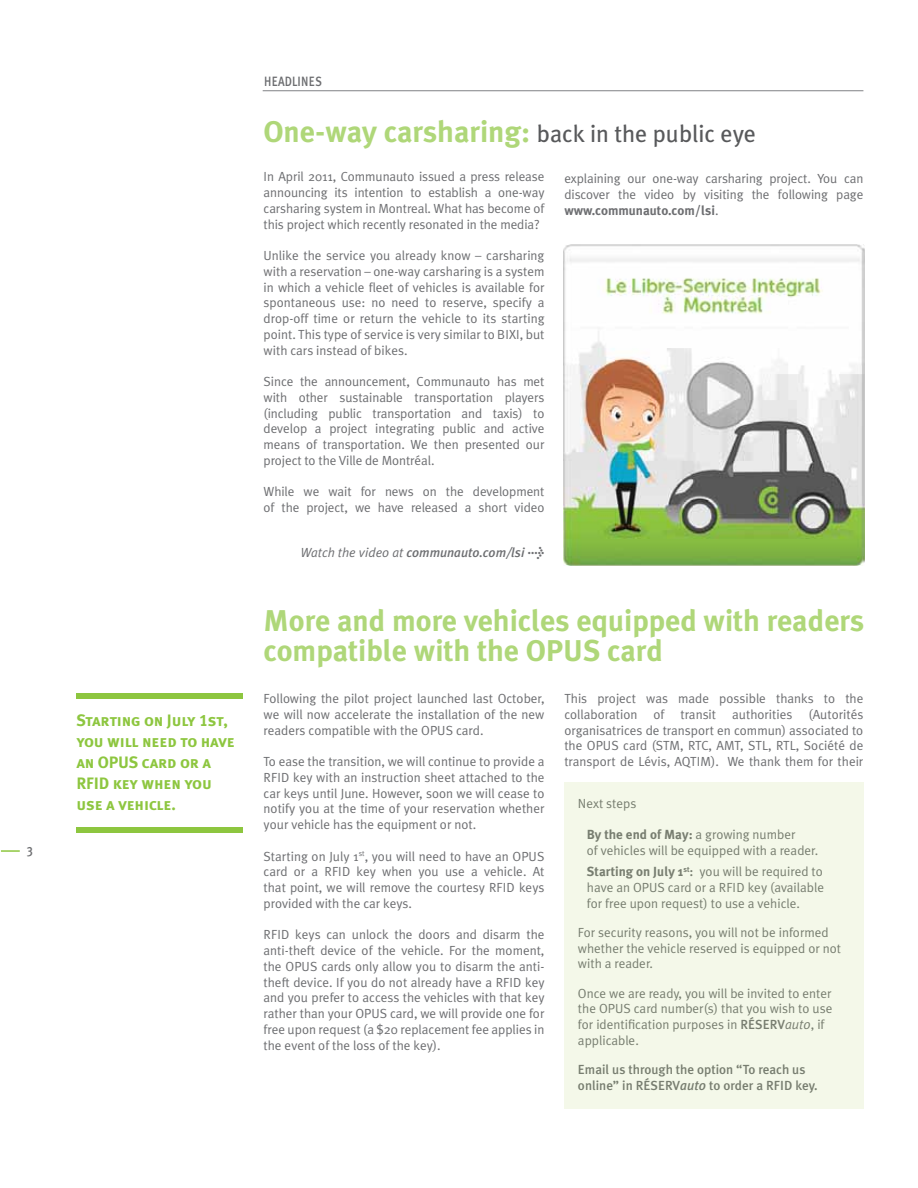
<style>
.page{position:relative;width:918px;height:1188px;background:#fff}
.page>*{position:absolute;margin:0;border:0;box-sizing:border-box;transform-origin:0 0}
.t1{font:700 30px/30px "Meta Plus";color:#afd779}
.t2{font:16.5px/21px "Meta Plus Bold Caps";letter-spacing:-.01em;color:#8dc63f}
.t3{font:13.5px "Meta Plus Medium Caps";letter-spacing:.02em;color:#6d6e71;scale:.85 1}
.t4{font:13.2px/15.8px "Meta Plus Normal";color:#6d6e71;text-align:justify}
.t5{font:500 13.2px/15.8px "Meta Plus";color:#6d6e71}
.t6{font:700 13.2px "Meta Plus";color:#6d6e71}
.t7{font:italic 500 13.2px "Meta Plus";color:#6d6e71}
.s1{font-weight:400;font-size:24px;color:#58595b}
.s2{font-family:"Meta Plus Normal";font-weight:400}
.s3{font-weight:700;font-size:13.5px}
.s4{font-family:"Meta Plus";font-weight:700}
.s5{font-family:"Meta Plus";font-weight:500}
.s6{font-style:italic;font-size:13.5px}
</style>
<div class="page">
<div style="left:565px;top:782px;width:299px;height:327px;background:#f4f8e9"></div>
<hr style="left:263px;top:90px;width:600px;height:1px;background:#808285">
<svg style="left:1px;top:850px;width:19px;height:2px"></svg>
<img style="left:564px;top:245px;width:301px;height:320px">
<div style="left:76px;top:694px;width:167px;height:5px;background:#8dc63f"></div>
<div style="left:76px;top:827px;width:167px;height:6px;background:#8dc63f"></div>
<p class="t3" style="left:27px;top:843px;width:9px">3</p>
<p class="t2" style="left:76px;top:710px;width:160px">Starting on July 1st, you will need to have an OPUS card or a<br>RFID key when you use a vehicle.</p>
<p class="t3" style="left:264px;top:73px;width:69px">HEADLINES</p>
<h1 class="t1" style="left:264px;top:116px;width:494px">One-way carsharing: <span class="s1">back in the public eye</span></h1>
<p class="t4" style="left:264px;top:169px;width:282px">In April 2011, Communauto issued a press release announcing its intention to establish a one-way carsharing system in Montreal. What has become of this project which recently resonated in the media?</p>
<p class="t4" style="left:264px;top:248px;width:282px">Unlike the service you already know – carsharing with a reservation – one-way carsharing is a system in which a vehicle fleet of vehicles is available for spontaneous use: no need to reserve, specify a drop-off time or return the vehicle to its starting point. This type of service is very similar to BIXI, but with cars instead of bikes.</p>
<p class="t4" style="left:264px;top:374px;width:282px">Since the announcement, Communauto has met with other sustainable transportation players (including public transportation and taxis) to develop a project integrating public and active means of transportation. We then presented our project to the Ville de Montréal.</p>
<p class="t4" style="left:264px;top:484px;width:282px">While we wait for news on the development of the project, we have released a short video</p>
<p class="t7" style="left:301px;top:545px;width:245px"><span class="s2">Watch the video at</span> communauto.com/lsi <span class="s3">&gt;</span></p>
<p class="t4" style="left:564px;top:170px;width:301px">explaining our one-way carsharing project. You can discover the video by visiting the following page</p>
<p class="t6" style="left:564px;top:202px;width:156px">www.communauto.com/lsi<span class="s2">.</span></p>
<h1 class="t1" style="left:264px;top:606px;width:602px">More and more vehicles equipped with readers compatible with the OPUS card</h1>
<p class="t4" style="left:264px;top:690px;width:282px">Following the pilot project launched last October, we will now accelerate the installation of the new readers compatible with the OPUS card.</p>
<p class="t4" style="left:264px;top:753px;width:282px">To ease the transition, we will continue to provide a RFID key with an instruction sheet attached to the car keys until June. However, soon we will cease to notify you at the time of your reservation whether your vehicle has the equipment or not.</p>
<p class="t4" style="left:264px;top:848px;width:282px">Starting on July 1<sup>st</sup>, you will need to have an OPUS card or a RFID key when you use a vehicle. At that point, we will remove the courtesy RFID keys provided with the car keys.</p>
<p class="t4" style="left:264px;top:927px;width:282px">RFID keys can unlock the doors and disarm the anti-theft device of the vehicle. For the moment, the OPUS cards only allow you to disarm the anti&shy;theft device. If you do not already have a RFID key and you prefer to access the vehicles with that key rather than your OPUS card, we will provide one for free upon request (a $20 replacement fee applies in the event of the loss of the key).</p>
<p class="t4" style="left:564px;top:690px;width:301px">This project was made possible thanks to the collaboration of transit authorities (Autorités organisatrices de transport en commun) associated to the OPUS card (STM, RTC, AMT, STL, RTL, Société de transport de Lévis, AQTIM). We thank them for their</p>
<p class="t4" style="left:578px;top:795px;width:60px">Next steps</p>
<p class="t6" style="left:587px;top:827px;width:210px">By the end of May: <span class="s2">a growing number</span></p>
<p class="t4" style="left:587px;top:840px;width:238px;line-height:21px">of vehicles will be equipped with a reader.<br><span class="s4">Starting on July 1</span><sup>st</sup><span class="s5">:</span> you will be required to</p>
<p class="t4" style="left:587px;top:879px;width:239px">have an OPUS card or a RFID key (available for free upon request) to use a vehicle.</p>
<p class="t4" style="left:578px;top:924px;width:265px;text-align:left">For security reasons, you will not be informed whether the vehicle reserved is equipped or not with a reader.</p>
<p class="t4" style="left:578px;top:985px;width:256px;text-align:left">Once we are ready, you will be invited to enter the OPUS card number(s) that you wish to use for identification purposes in <span class="s5">RÉSERV</span><span class="s6">auto</span>, if applicable.</p>
<p class="t5" style="left:578px;top:1062px;width:241px">Email us through the option “To reach us online” in RÉSERV<span class="s6">auto</span> to order a RFID key.</p>
</div>
